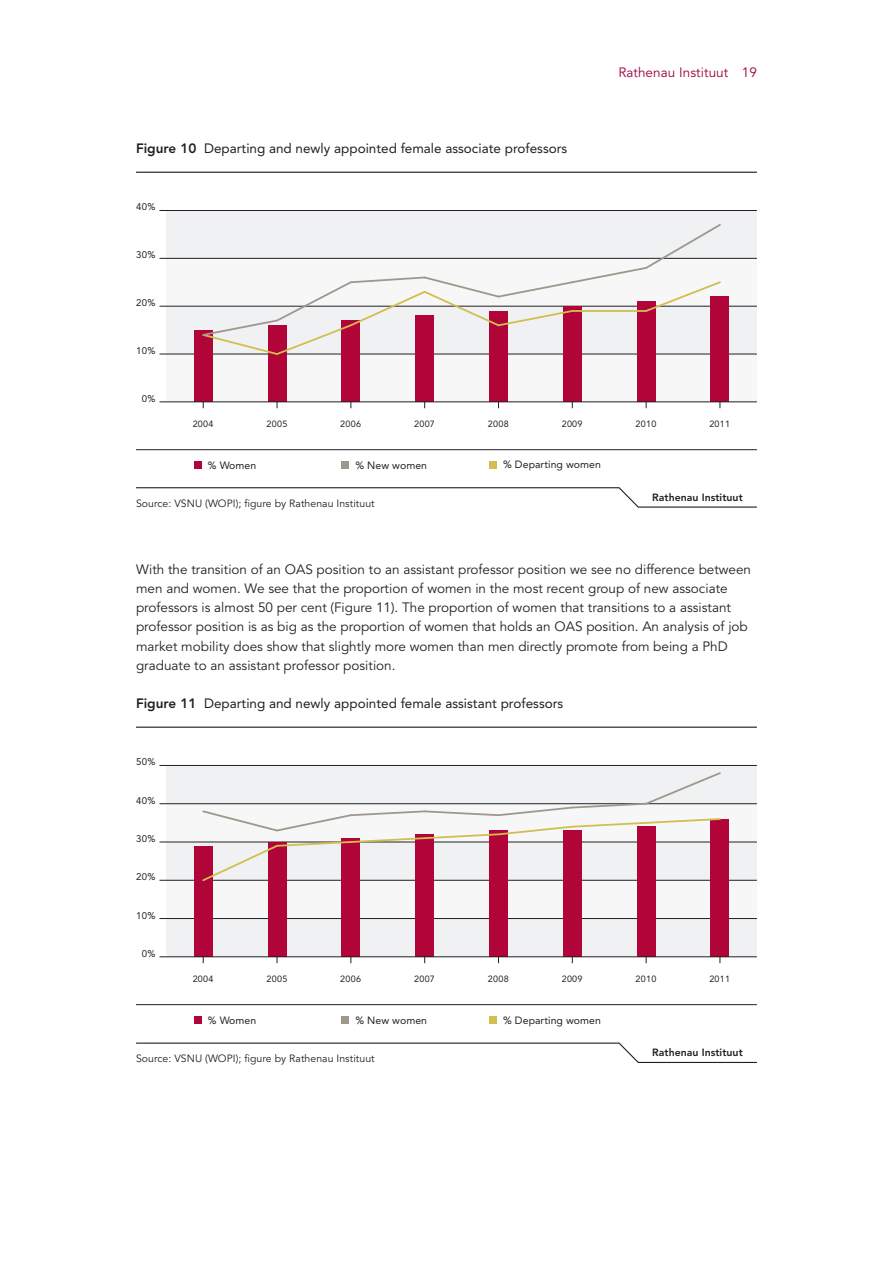
<style>
.page{position:relative;width:893px;height:1263px;background:#fff}
.page>*{position:absolute;margin:0;border:0;box-sizing:border-box;transform-origin:0 0}
.t1{font:13.5px/19.2px "Avenir LT Std";color:#231f20}
.t2{font:13.5px "Avenir LT Std";color:#231f20}
.t3{font:13.5px "Avenir LT Std";letter-spacing:.005em;color:#9d0140}
.t4{font:10.5px "Avenir LT Std";letter-spacing:.005em;color:#231f20}
.t5{font:10.5px "Avenir LT Std";letter-spacing:.005em;color:#231f20}
.t6{font:800 10.5px "Avenir LT Std";letter-spacing:.005em;color:#231f20}
.t7{font:9.6px "Avenir LT Std";letter-spacing:.03em;color:#231f20}
.t8{font:9px "Avenir LT Std";letter-spacing:.03em;color:#231f20}
.s1{font-weight:800}
</style>
<div class="page">
<svg style="left:136px;top:487px;width:621px;height:21px"></svg>
<div style="left:166px;top:210px;width:591px;height:48px;background:#f0f1f2"></div>
<div style="left:166px;top:258px;width:591px;height:48px;background:#f7f7f8"></div>
<div style="left:166px;top:306px;width:591px;height:48px;background:#f0f1f2"></div>
<div style="left:166px;top:354px;width:591px;height:48px;background:#f7f7f8"></div>
<hr style="left:159px;top:258px;width:598px;height:1px;background:#231f20">
<hr style="left:159px;top:306px;width:598px;height:1px;background:#231f20">
<hr style="left:159px;top:354px;width:598px;height:1px;background:#231f20">
<hr style="left:159px;top:210px;width:598px;height:1px;background:#231f20">
<hr style="left:136px;top:172px;width:621px;height:1px;background:#231f20">
<hr style="left:136px;top:449px;width:621px;height:1px;background:#231f20">
<div style="left:194px;top:330px;width:18px;height:72px;background:#b10439"></div>
<div style="left:268px;top:325px;width:18px;height:77px;background:#b10439"></div>
<div style="left:342px;top:320px;width:18px;height:82px;background:#b10439"></div>
<div style="left:415px;top:316px;width:19px;height:86px;background:#b10439"></div>
<div style="left:489px;top:311px;width:19px;height:91px;background:#b10439"></div>
<div style="left:563px;top:306px;width:18px;height:96px;background:#b10439"></div>
<div style="left:637px;top:301px;width:18px;height:101px;background:#b10439"></div>
<div style="left:711px;top:297px;width:18px;height:105px;background:#b10439"></div>
<svg style="left:201px;top:224px;width:521px;height:132px"></svg>
<hr style="left:159px;top:402px;width:598px;height:1px;background:#231f20">
<div style="left:194px;top:461px;width:8px;height:8px;background:#b10439"></div>
<div style="left:342px;top:461px;width:7px;height:8px;background:#9e978b"></div>
<div style="left:489px;top:461px;width:8px;height:7px;background:#d1be4f"></div>
<svg style="left:136px;top:1042px;width:621px;height:21px"></svg>
<div style="left:166px;top:765px;width:591px;height:39px;background:#f0f1f2"></div>
<div style="left:166px;top:804px;width:591px;height:38px;background:#f7f7f8"></div>
<div style="left:166px;top:842px;width:591px;height:38px;background:#f0f1f2"></div>
<div style="left:166px;top:918px;width:591px;height:39px;background:#f0f1f2"></div>
<div style="left:166px;top:880px;width:591px;height:38px;background:#f7f7f8"></div>
<hr style="left:159px;top:803px;width:598px;height:1px;background:#231f20">
<hr style="left:159px;top:842px;width:598px;height:1px;background:#231f20">
<hr style="left:159px;top:880px;width:598px;height:1px;background:#231f20">
<hr style="left:159px;top:918px;width:598px;height:1px;background:#231f20">
<hr style="left:159px;top:765px;width:598px;height:1px;background:#231f20">
<hr style="left:136px;top:727px;width:621px;height:1px;background:#231f20">
<hr style="left:136px;top:1004px;width:621px;height:1px;background:#231f20">
<div style="left:194px;top:846px;width:18px;height:111px;background:#b10439"></div>
<div style="left:268px;top:842px;width:18px;height:115px;background:#b10439"></div>
<div style="left:342px;top:838px;width:18px;height:119px;background:#b10439"></div>
<div style="left:415px;top:834px;width:19px;height:123px;background:#b10439"></div>
<div style="left:489px;top:830px;width:19px;height:127px;background:#b10439"></div>
<div style="left:563px;top:830px;width:18px;height:127px;background:#b10439"></div>
<div style="left:637px;top:827px;width:18px;height:130px;background:#b10439"></div>
<div style="left:711px;top:819px;width:18px;height:138px;background:#b10439"></div>
<svg style="left:201px;top:772px;width:521px;height:111px"></svg>
<hr style="left:159px;top:956px;width:598px;height:1px;background:#231f20">
<div style="left:194px;top:1016px;width:7px;height:8px;background:#b10439"></div>
<div style="left:342px;top:1016px;width:7px;height:8px;background:#9e978b"></div>
<div style="left:489px;top:1016px;width:8px;height:8px;background:#d1be4f"></div>
<p class="t2" style="left:136px;top:141px;width:433px"><span class="s1">Figure 10</span> Departing and newly appointed female associate professors</p>
<p class="t7" style="left:136px;top:202px;width:21px">40%</p>
<p class="t7" style="left:136px;top:249px;width:21px">30%</p>
<p class="t7" style="left:136px;top:297px;width:21px">20%</p>
<p class="t7" style="left:136px;top:345px;width:21px">10%</p>
<p class="t7" style="left:142px;top:393px;width:15px">0%</p>
<p class="t3" style="left:618px;top:64px;width:140px">Rathenau Instituut 19</p>
<p class="t8" style="left:193px;top:419px;width:22px">2004</p>
<p class="t8" style="left:266px;top:419px;width:22px">2005</p>
<p class="t8" style="left:340px;top:419px;width:22px">2006</p>
<p class="t8" style="left:414px;top:419px;width:22px">2007</p>
<p class="t8" style="left:488px;top:419px;width:22px">2008</p>
<p class="t8" style="left:562px;top:419px;width:22px">2009</p>
<p class="t8" style="left:635px;top:419px;width:22px">2010</p>
<p class="t8" style="left:709px;top:419px;width:22px">2011</p>
<p class="t5" style="left:208px;top:459px;width:50px">% Women</p>
<p class="t5" style="left:356px;top:459px;width:73px">% New women</p>
<p class="t5" style="left:503px;top:459px;width:99px">% Departing women</p>
<p class="t4" style="left:136px;top:497px;width:240px">Source: VSNU (WOPI); figure by Rathenau Instituut</p>
<p class="t6" style="left:652px;top:491px;width:92px">Rathenau Instituut</p>
<p class="t1" style="left:136px;top:560px;width:617px">With the transition of an OAS position to an assistant professor position we see no difference between men and women. We see that the proportion of women in the most recent group of new associate professors is almost 50 per cent (Figure 11). The proportion of women that transitions to a assistant professor position is as big as the proportion of women that holds an OAS position. An analysis of job market mobility does show that slightly more women than men directly promote from being a PhD graduate to an assistant professor position.</p>
<p class="t2" style="left:136px;top:695px;width:429px"><span class="s1">Figure 11</span> Departing and newly appointed female assistant professors</p>
<p class="t7" style="left:136px;top:756px;width:21px">50%</p>
<p class="t7" style="left:136px;top:795px;width:21px">40%</p>
<p class="t7" style="left:136px;top:833px;width:21px">30%</p>
<p class="t7" style="left:136px;top:871px;width:21px">20%</p>
<p class="t7" style="left:136px;top:910px;width:21px">10%</p>
<p class="t7" style="left:142px;top:948px;width:15px">0%</p>
<p class="t8" style="left:193px;top:974px;width:22px">2004</p>
<p class="t8" style="left:266px;top:974px;width:22px">2005</p>
<p class="t8" style="left:340px;top:974px;width:22px">2006</p>
<p class="t8" style="left:414px;top:974px;width:22px">2007</p>
<p class="t8" style="left:488px;top:974px;width:22px">2008</p>
<p class="t8" style="left:562px;top:974px;width:22px">2009</p>
<p class="t8" style="left:635px;top:974px;width:22px">2010</p>
<p class="t8" style="left:709px;top:974px;width:22px">2011</p>
<p class="t5" style="left:208px;top:1014px;width:50px">% Women</p>
<p class="t5" style="left:355px;top:1014px;width:73px">% New women</p>
<p class="t5" style="left:503px;top:1014px;width:99px">% Departing women</p>
<p class="t4" style="left:136px;top:1052px;width:240px">Source: VSNU (WOPI); figure by Rathenau Instituut</p>
<p class="t6" style="left:652px;top:1046px;width:92px">Rathenau Instituut</p>
</div>
